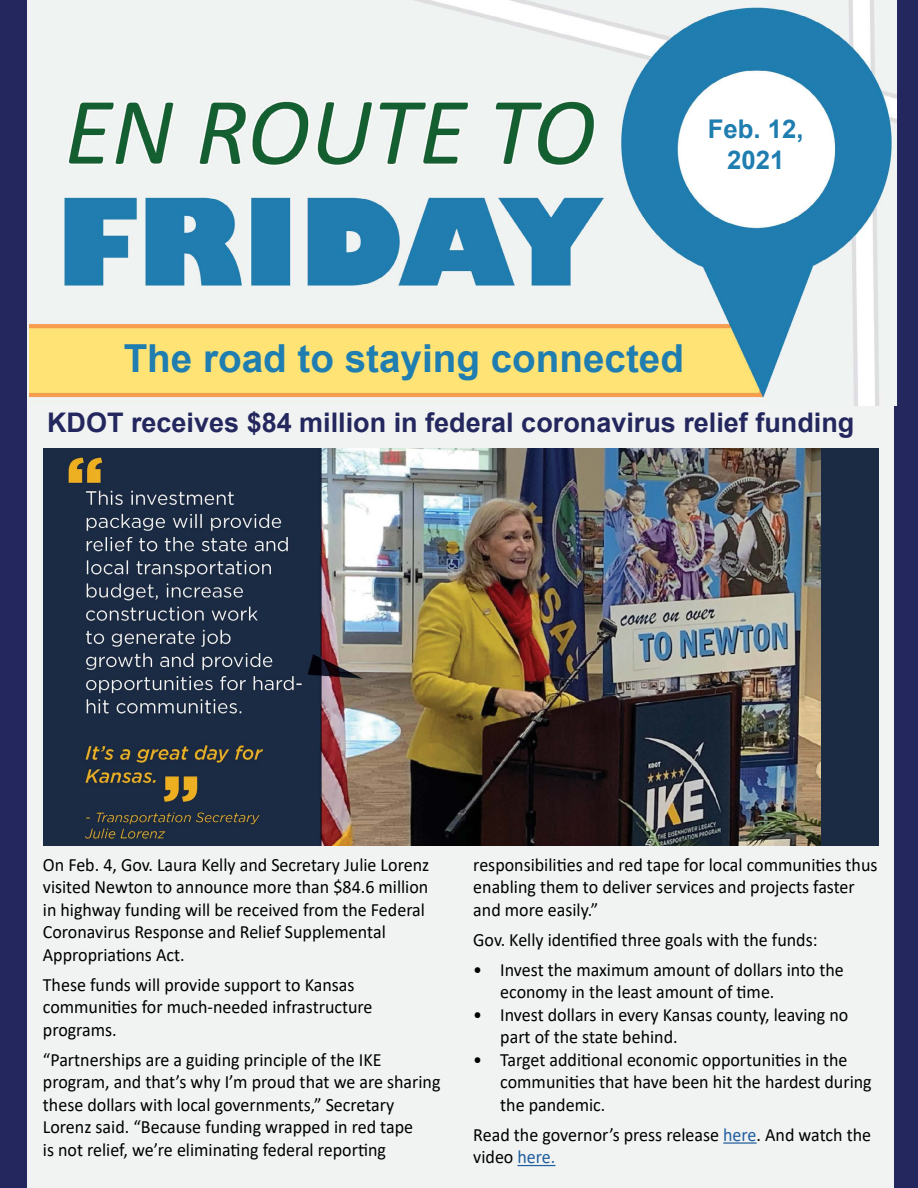
<style>
.page{position:relative;width:918px;height:1188px;background:#24275d}
.page>*{position:absolute;margin:0;border:0;box-sizing:border-box;transform-origin:0 0}
.t1{font:700 38.7px "Arial";color:#1f7db0}
.t2{font:700 27px "Arial";color:#24275d}
.t3{font:700 25.8px/30.9px "Arial";color:#1f7db0;text-align:center}
.t4{font:18.75px/22.5px "Calibri";color:#000;scale:.96 1}
.s1{color:#215e9e}
</style>
<div class="page">
<div style="left:27px;top:0;width:866px;height:1188px;background:#f1f3f2"></div>
<img style="left:30px;top:0;width:866px;height:405px">
<hr style="left:723px;top:1142px;width:34px;height:2px;background:#215e9e">
<hr style="left:518px;top:1165px;width:37px;height:1px;background:#215e9e">
<div style="left:43px;top:448px;width:835px;height:398px;background:#1b2b44"></div>
<img style="left:65px;top:448px;width:755px;height:398px">
<h3 class="t3" style="left:708px;top:114px;width:97px">Feb. 12,<br>2021</h3>
<h1 class="t1" style="left:124px;top:331px;width:562px">The road to staying connected</h1>
<h2 class="t2" style="left:47px;top:404px;width:809px">KDOT receives $84 million in federal coronavirus relief funding</h2>
<p class="t4" style="left:43px;top:853px;width:404px">On Feb. 4, Gov. Laura Kelly and Secretary Julie Lorenz visited Newton to announce more than $84.6 million in highway funding will be received from the Federal Coronavirus Response and Relief Supplemental Appropriations Act.</p>
<p class="t4" style="left:43px;top:973px;width:345px">These funds will provide support to Kansas communities for much-needed infrastructure programs.</p>
<p class="t4" style="left:43px;top:1048px;width:416px">“Partnerships are a guiding principle of the IKE program, and that’s why I’m proud that we are sharing these dollars with local governments,” Secretary Lorenz said. “Because funding wrapped in red tape<br>is not relief, we’re eliminating federal reporting</p>
<p class="t4" style="left:473px;top:853px;width:423px">responsibilities and red tape for local communities thus enabling them to deliver services and projects faster and more easily.”</p>
<p class="t4" style="left:473px;top:928px;width:360px">Gov. Kelly identified three goals with the funds:</p>
<p class="t4" style="left:500px;top:958px;width:359px;text-indent:-27px">• Invest the maximum amount of dollars into the economy in the least amount of time.</p>
<p class="t4" style="left:500px;top:1003px;width:364px;text-indent:-27px">• Invest dollars in every Kansas county, leaving no part of the state behind.</p>
<p class="t4" style="left:500px;top:1048px;width:388px;text-indent:-27px">• Target additional economic opportunities in the communities that have been hit the hardest during the pandemic.</p>
<p class="t4" style="left:473px;top:1123px;width:416px">Read the governor’s press release <span class="s1">here</span>. And watch the video <span class="s1">here.</span></p>
</div>
